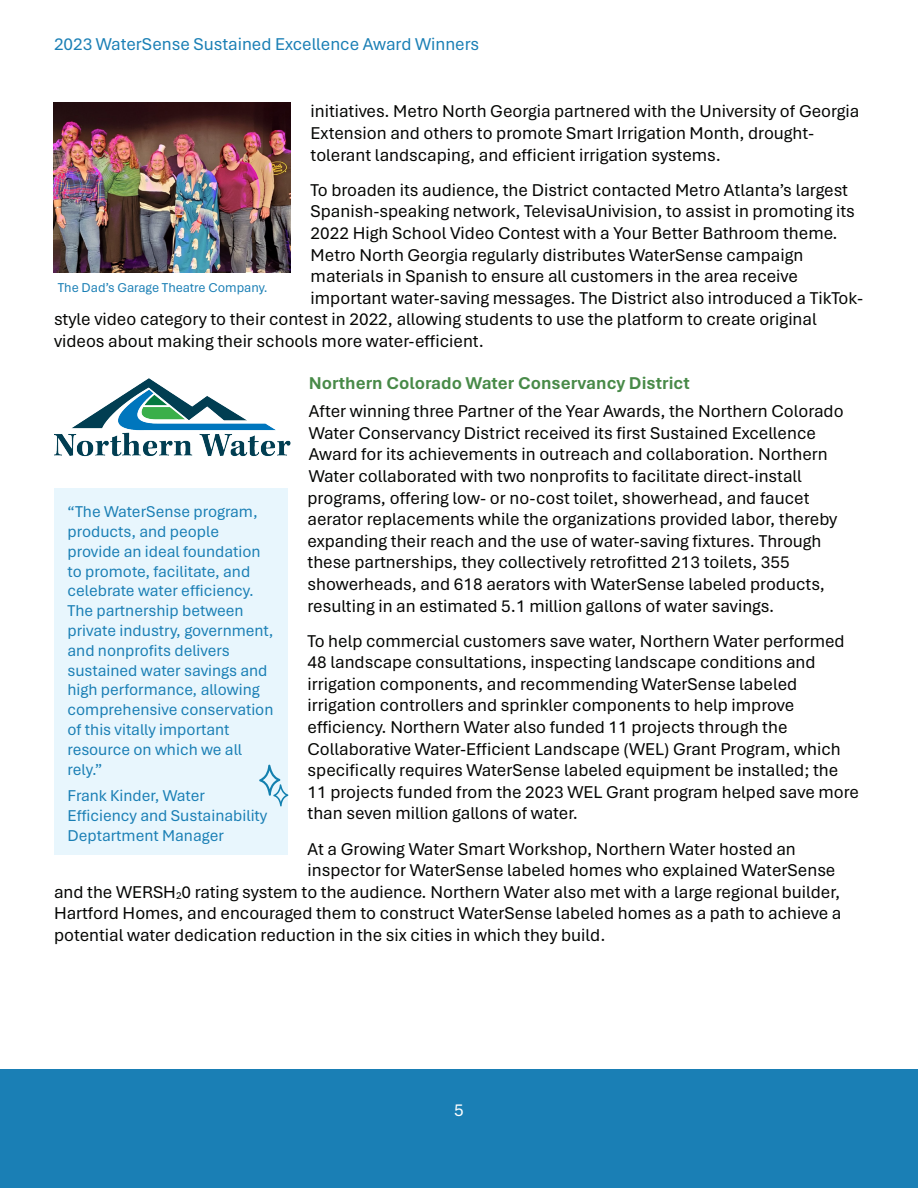
<style>
.page{position:relative;width:918px;height:1188px;background:#fff}
.page>*{position:absolute;margin:0;border:0;box-sizing:border-box;transform-origin:0 0}
.t1{font:18px/21.6px "Aptos";color:#040503}
.t2{font:18px "Aptos";color:#1a7fb5}
.t3{font:700 18px "Aptos";color:#488a48}
.t4{font:18px "Aptos";color:#fff}
.t5{font:16.5px/19.8px "Aptos";color:#1a7fb5}
.t6{font:13.5px "Aptos";color:#1a7fb5}
</style>
<div class="page">
<div style="left:0;top:1069px;width:918px;height:119px;background:#1a7fb5"></div>
<img style="left:54px;top:378px;width:237px;height:79px">
<div style="left:54px;top:488px;width:233px;height:366px;background:#e8f6fd"></div>
<img style="left:54px;top:102px;width:236px;height:170px">
<svg style="left:259px;top:765px;width:29px;height:41px"></svg>
<p class="t2" style="left:54px;top:32px;width:427px">2023 WaterSense Sustained Excellence Award Winners</p>
<p class="t1" style="left:311px;top:100px;width:550px">initiatives. Metro North Georgia partnered with the University of Georgia<br>Extension and others to promote Smart Irrigation Month, drought&shy;tolerant landscaping, and efficient irrigation systems.</p>
<p class="t1" style="left:311px;top:178px;width:539px">To broaden its audience, the District contacted Metro Atlanta’s largest</p>
<p class="t1" style="left:311px;top:200px;width:546px">Spanish-speaking network, TelevisaUnivision, to assist in promoting its</p>
<p class="t1" style="left:311px;top:221px;width:529px">2022 High School Video Contest with a Your Better Bathroom theme.</p>
<p class="t1" style="left:311px;top:243px;width:494px">Metro North Georgia regularly distributes WaterSense campaign</p>
<p class="t1" style="left:311px;top:265px;width:489px">materials in Spanish to ensure all customers in the area receive</p>
<p class="t1" style="left:311px;top:286px;width:554px">important water-saving messages. The District also introduced a TikTok-</p>
<p class="t1" style="left:54px;top:308px;width:764px">style video category to their contest in 2022, allowing students to use the platform to create original</p>
<p class="t1" style="left:54px;top:329px;width:431px">videos about making their schools more water-efficient.</p>
<h3 class="t3" style="left:309px;top:371px;width:382px">Northern Colorado Water Conservancy District</h3>
<p class="t1" style="left:308px;top:400px;width:538px">After winning three Partner of the Year Awards, the Northern Colorado Water Conservancy District received its first Sustained Excellence Award for its achievements in outreach and collaboration. Northern Water collaborated with two nonprofits to facilitate direct-install programs, offering low- or no-cost toilet, showerhead, and faucet aerator replacements while the organizations provided labor, thereby expanding their reach and the use of water-saving fixtures. Through these partnerships, they collectively retrofitted 213 toilets, 355 showerheads, and 618 aerators with WaterSense labeled products, resulting in an estimated 5.1 million gallons of water savings.</p>
<p class="t1" style="left:308px;top:629px;width:553px">To help commercial customers save water, Northern Water performed 48 landscape consultations, inspecting landscape conditions and irrigation components, and recommending WaterSense labeled irrigation controllers and sprinkler components to help improve efficiency. Northern Water also funded 11 projects through the Collaborative Water-Efficient Landscape (WEL) Grant Program, which specifically requires WaterSense labeled equipment be installed; the 11 projects funded from the 2023 WEL Grant program helped save more than seven million gallons of water.</p>
<p class="t1" style="left:308px;top:837px;width:490px">At a Growing Water Smart Workshop, Northern Water hosted an</p>
<p class="t1" style="left:308px;top:859px;width:529px">inspector for WaterSense labeled homes who explained WaterSense</p>
<p class="t1" style="left:54px;top:880px;width:788px">and the WERSH<sub>2</sub>0 rating system to the audience. Northern Water also met with a large regional builder,</p>
<p class="t1" style="left:54px;top:902px;width:789px">Hartford Homes, and encouraged them to construct WaterSense labeled homes as a path to achieve a</p>
<p class="t1" style="left:54px;top:923px;width:553px">potential water dedication reduction in the six cities in which they build.</p>
<p class="t6" style="left:58px;top:278px;width:212px">The Dad’s Garage Theatre Company.</p>
<p class="t5" style="left:68px;top:501px;width:208px">“The WaterSense program, products, and people provide an ideal foundation to promote, facilitate, and celebrate water efficiency.<br>The partnership between private industry, government, and nonprofits delivers sustained water savings and high performance, allowing comprehensive conservation of this vitally important resource on which we all rely.”</p>
<p class="t5" style="left:68px;top:785px;width:201px">Frank Kinder, Water<br>Efficiency and Sustainability<br>Deptartment Manager</p>
<p class="t4" style="left:454px;top:1098px;width:11px">5</p>
</div>
